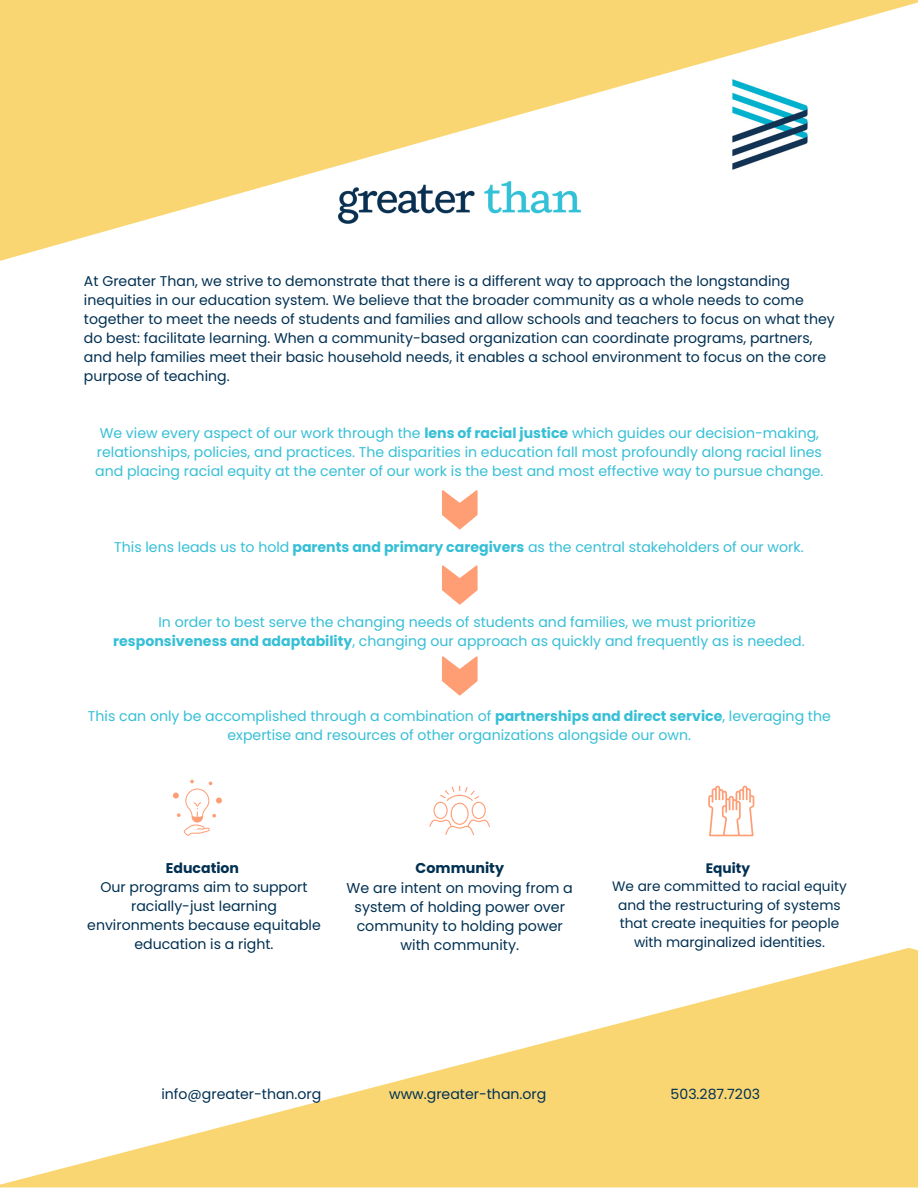
<style>
.page{position:relative;width:918px;height:1188px;background:#fff}
.page>*{position:absolute;margin:0;border:0;box-sizing:border-box;transform-origin:0 0}
.t1{font:14.25px/19.2px "Poppins";color:#003052;text-align:center}
.t2{font:700 14.25px "Poppins";color:#003052}
.t3{font:14.1px/19px "Poppins";color:#36bfd6;text-align:center}
.t4{font:14.1px/19px "Poppins";color:#003052}
.t5{font:700 14.1px "Poppins";color:#003052}
.t6{font:13.65px/18.5px "Poppins";color:#003052;text-align:center}
.t7{font:700 13.65px "Poppins";color:#003052}
.s1{font-weight:700}
</style>
<div class="page">
<svg style="left:0;top:0;width:918px;height:261px;fill:#fad673"></svg>
<svg style="left:0;top:948px;width:918px;height:239px"></svg>
<img style="left:306px;top:148px;width:306px;height:104px">
<svg style="left:173px;top:780px;width:49px;height:56px"></svg>
<svg style="left:429px;top:786px;width:61px;height:49px"></svg>
<svg style="left:708px;top:786px;width:46px;height:50px"></svg>
<svg style="left:442px;top:490px;width:36px;height:39px"></svg>
<svg style="left:442px;top:565px;width:36px;height:40px"></svg>
<svg style="left:442px;top:656px;width:36px;height:40px"></svg>
<p class="t4" style="left:84px;top:271px;width:752px">At Greater Than, we strive to demonstrate that there is a different way to approach the longstanding inequities in our education system. We believe that the broader community as a whole needs to come together to meet the needs of students and families and allow schools and teachers to focus on what they do best: facilitate learning. When a community-based organization can coordinate programs, partners, and help families meet their basic household needs, it enables a school environment to focus on the core purpose of teaching.</p>
<p class="t3" style="left:95px;top:424px;width:730px">We view every aspect of our work through the <span class="s1">lens of racial justice</span> which guides our decision-making, relationships, policies, and practices. The disparities in education fall most profoundly along racial lines and placing racial equity at the center of our work is the best and most effective way to pursue change.</p>
<p class="t3" style="left:114px;top:538px;width:691px">This lens leads us to hold <span class="s1">parents and primary caregivers</span> as the central stakeholders of our work.</p>
<p class="t3" style="left:113px;top:612px;width:693px">In order to best serve the changing needs of students and families, we must prioritize <span class="s1">responsiveness and adaptability</span>, changing our approach as quickly and frequently as is needed.</p>
<p class="t3" style="left:88px;top:707px;width:744px">This can only be accomplished through a combination of <span class="s1">partnerships and direct service</span>, leveraging the expertise and resources of other organizations alongside our own.</p>
<p class="t5" style="left:166px;top:858px;width:75px">Education</p>
<p class="t4" style="left:87px;top:878px;width:235px;text-align:center">Our programs aim to support racially-just learning environments because equitable education is a right.</p>
<p class="t2" style="left:416px;top:858px;width:90px">Community</p>
<p class="t1" style="left:347px;top:878px;width:228px">We are intent on moving from a system of holding power over community to holding power with community.</p>
<p class="t7" style="left:706px;top:859px;width:46px">Equity</p>
<p class="t6" style="left:612px;top:877px;width:236px">We are committed to racial equity and the restructuring of systems that create inequities for people with marginalized identities.</p>
<p class="t4" style="left:161px;top:1084px;width:161px">info@greater-than.org</p>
<p class="t4" style="left:389px;top:1084px;width:159px">www.greater-than.org</p>
<p class="t4" style="left:671px;top:1084px;width:91px">503.287.7203</p>
</div>
